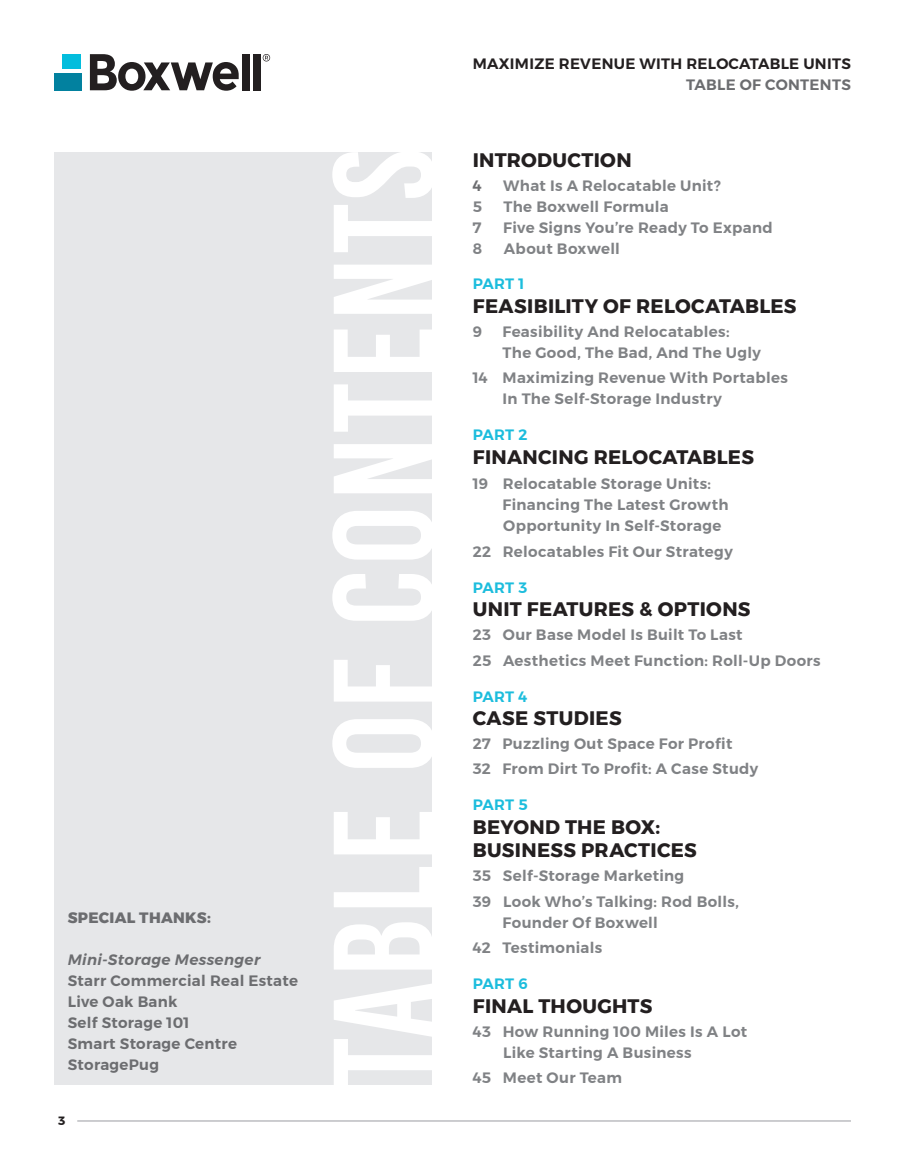
<style>
.page{position:relative;width:905px;height:1175px;background:#fff}
.page>*{position:absolute;margin:0;border:0;box-sizing:border-box;transform-origin:0 0}
.t1{font:142.5px "Bebas Kai";letter-spacing:.02em;color:#fff}
.t2{font:700 19.5px "Montserrat";letter-spacing:.015em;color:#231f20}
.t3{font:600 15px "Montserrat";letter-spacing:.02em;color:#808285}
.t4{font:600 15px "Montserrat";letter-spacing:.02em;color:#6c6d70}
.t5{font:600 15px "Montserrat";letter-spacing:.02em;color:#231f20}
.t6{font:600 15px "Montserrat";letter-spacing:.015em;color:#1cbddd}
.t7{font:italic 600 15px "Montserrat";letter-spacing:.02em;color:#6c6d70}
.t8{font:800 15px "Montserrat";letter-spacing:.02em;color:#6c6d70}
.t9{font:700 12px "Montserrat";color:#231f20}
</style>
<div class="page">
<svg style="left:90px;top:54px;width:149px;height:37px"></svg>
<div style="left:242px;top:54px;width:8px;height:36px;background:#231f20"></div>
<div style="left:253px;top:54px;width:7px;height:36px;background:#231f20"></div>
<div style="left:54px;top:73px;width:27px;height:18px;background:#02819f"></div>
<div style="left:63px;top:54px;width:18px;height:15px;background:#03bddd"></div>
<svg style="left:263px;top:54px;width:7px;height:7px"></svg>
<hr style="left:77px;top:1120px;width:774px;height:1px;background:#bcbdc0">
<div style="left:54px;top:152px;width:378px;height:932px;background:#e6e7e9"></div>
<p class="t8" style="left:68px;top:905px;width:145px">SPECIAL THANKS:</p>
<p class="t7" style="left:68px;top:947px;width:194px">Mini-Storage Messenger</p>
<p class="t4" style="left:68px;top:968px;width:232px">Starr Commercial Real Estate</p>
<p class="t4" style="left:68px;top:989px;width:111px">Live Oak Bank</p>
<p class="t4" style="left:68px;top:1010px;width:123px">Self Storage 101</p>
<p class="t4" style="left:68px;top:1031px;width:171px">Smart Storage Centre</p>
<p class="t4" style="left:68px;top:1052px;width:93px">StoragePug</p>
<p class="t9" style="left:58px;top:1111px;width:9px">3</p>
<p class="t1" style="left:307px;top:1087px;width:939px;rotate:-90deg">TABLE OF CONTENTS</p>
<p class="t5" style="left:472px;top:51px;width:380px">MAXIMIZE REVENUE WITH RELOCATABLE UNITS</p>
<p class="t4" style="left:686px;top:73px;width:166px">TABLE OF CONTENTS</p>
<p class="t2" style="left:472px;top:144px;width:160px">INTRODUCTION</p>
<p class="t4" style="left:472px;top:173px;width:11px">4</p>
<p class="t3" style="left:503px;top:173px;width:219px">What Is A Relocatable Unit?</p>
<p class="t3" style="left:472px;top:194px;width:11px">5</p>
<p class="t3" style="left:503px;top:194px;width:167px">The Boxwell Formula</p>
<p class="t3" style="left:472px;top:215px;width:10px">7</p>
<p class="t3" style="left:503px;top:215px;width:271px">Five Signs You’re Ready To Expand</p>
<p class="t3" style="left:472px;top:236px;width:11px">8</p>
<p class="t3" style="left:504px;top:236px;width:117px">About Boxwell</p>
<p class="t6" style="left:472px;top:272px;width:53px">PART 1</p>
<p class="t2" style="left:472px;top:290px;width:325px">FEASIBILITY OF RELOCATABLES</p>
<p class="t3" style="left:472px;top:319px;width:11px">9</p>
<p class="t3" style="left:502px;top:319px;width:228px">Feasibility And Relocatables:</p>
<p class="t3" style="left:502px;top:340px;width:260px">The Good, The Bad, And The Ugly</p>
<p class="t3" style="left:472px;top:366px;width:317px">14 Maximizing Revenue With Portables</p>
<p class="t3" style="left:502px;top:387px;width:221px">In The Self-Storage Industry</p>
<p class="t6" style="left:472px;top:423px;width:56px">PART 2</p>
<p class="t2" style="left:472px;top:441px;width:283px">FINANCING RELOCATABLES</p>
<p class="t3" style="left:472px;top:472px;width:240px">19 Relocatable Storage Units:</p>
<p class="t3" style="left:502px;top:493px;width:227px">Financing The Latest Growth</p>
<p class="t3" style="left:503px;top:514px;width:219px">Opportunity In Self-Storage</p>
<p class="t3" style="left:472px;top:539px;width:261px">22 Relocatables Fit Our Strategy</p>
<p class="t6" style="left:472px;top:575px;width:56px">PART 3</p>
<p class="t2" style="left:472px;top:593px;width:279px">UNIT FEATURES &amp; OPTIONS</p>
<p class="t3" style="left:472px;top:623px;width:271px">23 Our Base Model Is Built To Last</p>
<p class="t3" style="left:472px;top:648px;width:349px">25 Aesthetics Meet Function: Roll-Up Doors</p>
<p class="t6" style="left:472px;top:684px;width:56px">PART 4</p>
<p class="t2" style="left:472px;top:702px;width:150px">CASE STUDIES</p>
<p class="t3" style="left:472px;top:731px;width:261px">27 Puzzling Out Space For Profit</p>
<p class="t3" style="left:472px;top:757px;width:287px">32 From Dirt To Profit: A Case Study</p>
<p class="t6" style="left:472px;top:793px;width:57px">PART 5</p>
<p class="t2" style="left:472px;top:811px;width:189px">BEYOND THE BOX:</p>
<p class="t2" style="left:472px;top:834px;width:225px">BUSINESS PRACTICES</p>
<p class="t3" style="left:472px;top:864px;width:213px">35 Self-Storage Marketing</p>
<p class="t3" style="left:472px;top:889px;width:267px">39 Look Who’s Talking: Rod Bolls,</p>
<p class="t3" style="left:502px;top:910px;width:157px">Founder Of Boxwell</p>
<p class="t3" style="left:472px;top:936px;width:131px">42 Testimonials</p>
<p class="t6" style="left:472px;top:972px;width:57px">PART 6</p>
<p class="t2" style="left:472px;top:990px;width:181px">FINAL THOUGHTS</p>
<p class="t3" style="left:472px;top:1019px;width:276px">43 How Running 100 Miles Is A Lot</p>
<p class="t3" style="left:503px;top:1040px;width:190px">Like Starting A Business</p>
<p class="t3" style="left:472px;top:1066px;width:151px">45 Meet Our Team</p>
</div>
